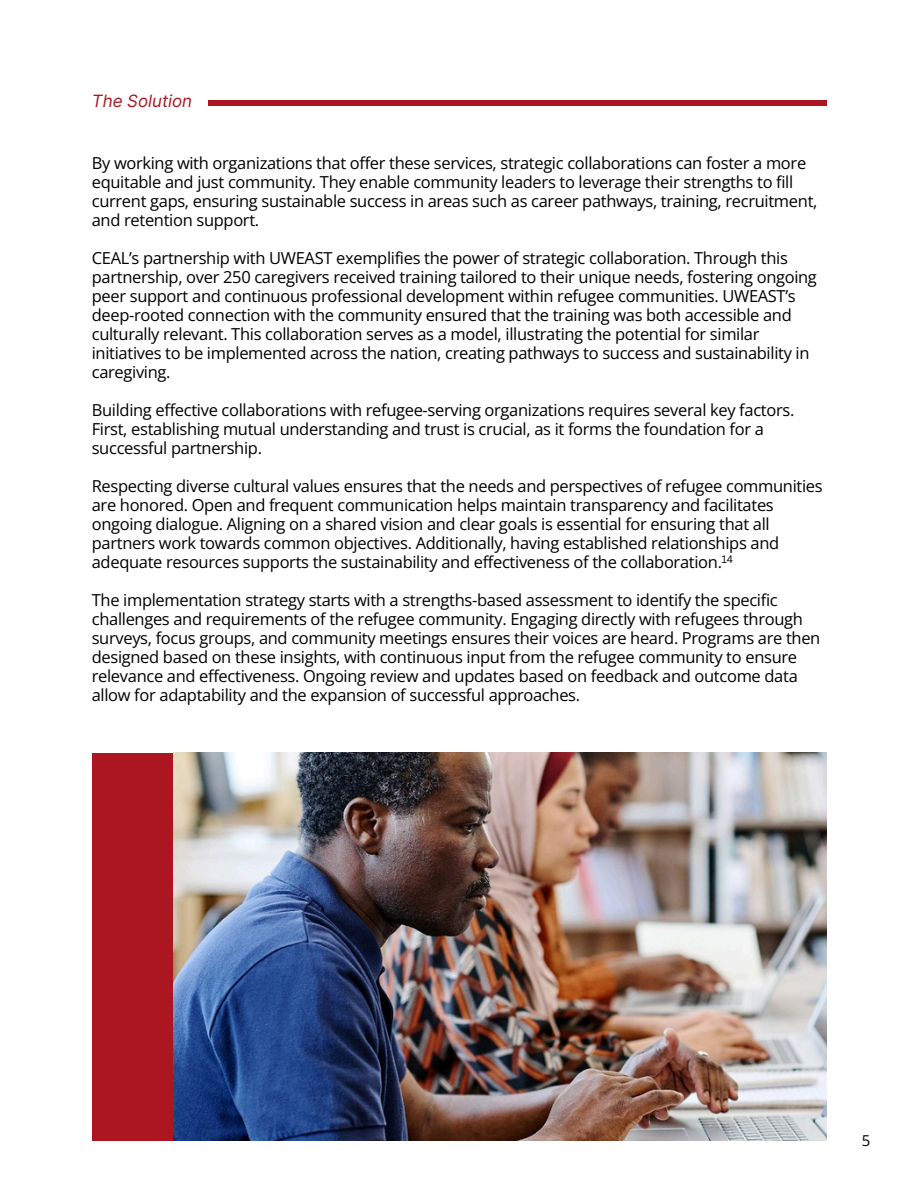
<style>
.page{position:relative;width:918px;height:1188px;background:#fff}
.page>*{position:absolute;margin:0;border:0;box-sizing:border-box;transform-origin:0 0}
.t1{font:italic 16.95px "Inter";color:#ac1620}
.t2{font:16.5px/19px "Open Sans";letter-spacing:-.02em;color:#000}
.t3{font:15px "Open Sans";color:#000}
.t4{font:10.5px "Canva Sans";color:#000}
</style>
<div class="page">
<div style="left:208px;top:100px;width:618px;height:6px;background:#ac1620"></div>
<div style="left:92px;top:753px;width:82px;height:388px;background:#ac1620"></div>
<img style="left:174px;top:753px;width:652px;height:388px">
<h1 class="t1" style="left:92px;top:91px;width:102px">The Solution</h1>
<h1 class="t2" style="left:92px;top:153px;width:727px">By working with organizations that offer these services, strategic collaborations can foster a more equitable and just community. They enable community leaders to leverage their strengths to fill current gaps, ensuring sustainable success in areas such as career pathways, training, recruitment, and retention support.</h1>
<h1 class="t2" style="left:92px;top:248px;width:727px">CEAL’s partnership with UWEAST exemplifies the power of strategic collaboration. Through this partnership, over 250 caregivers received training tailored to their unique needs, fostering ongoing peer support and continuous professional development within refugee communities. UWEAST’s deep-rooted connection with the community ensured that the training was both accessible and culturally relevant. This collaboration serves as a model, illustrating the potential for similar initiatives to be implemented across the nation, creating pathways to success and sustainability in caregiving.</h1>
<h1 class="t2" style="left:92px;top:400px;width:704px">Building effective collaborations with refugee-serving organizations requires several key factors.<br>First, establishing mutual understanding and trust is crucial, as it forms the foundation for a successful partnership.</h1>
<h1 class="t2" style="left:92px;top:476px;width:732px">Respecting diverse cultural values ensures that the needs and perspectives of refugee communities are honored. Open and frequent communication helps maintain transparency and facilitates ongoing dialogue. Aligning on a shared vision and clear goals is essential for ensuring that all partners work towards common objectives. Additionally, having established relationships and adequate resources supports the sustainability and effectiveness of the collaboration.</h1>
<p class="t2" style="left:92px;top:590px;width:730px">The implementation strategy starts with a strengths-based assessment to identify the specific challenges and requirements of the refugee community. Engaging directly with refugees through surveys, focus groups, and community meetings ensures their voices are heard. Programs are then designed based on these insights, with continuous input from the refugee community to ensure relevance and effectiveness. Ongoing review and updates based on feedback and outcome data allow for adaptability and the expansion of successful approaches.</p>
<p class="t4" style="left:721px;top:551px;width:13px">14</p>
<h1 class="t3" style="left:862px;top:1130px;width:10px">5</h1>
</div>
